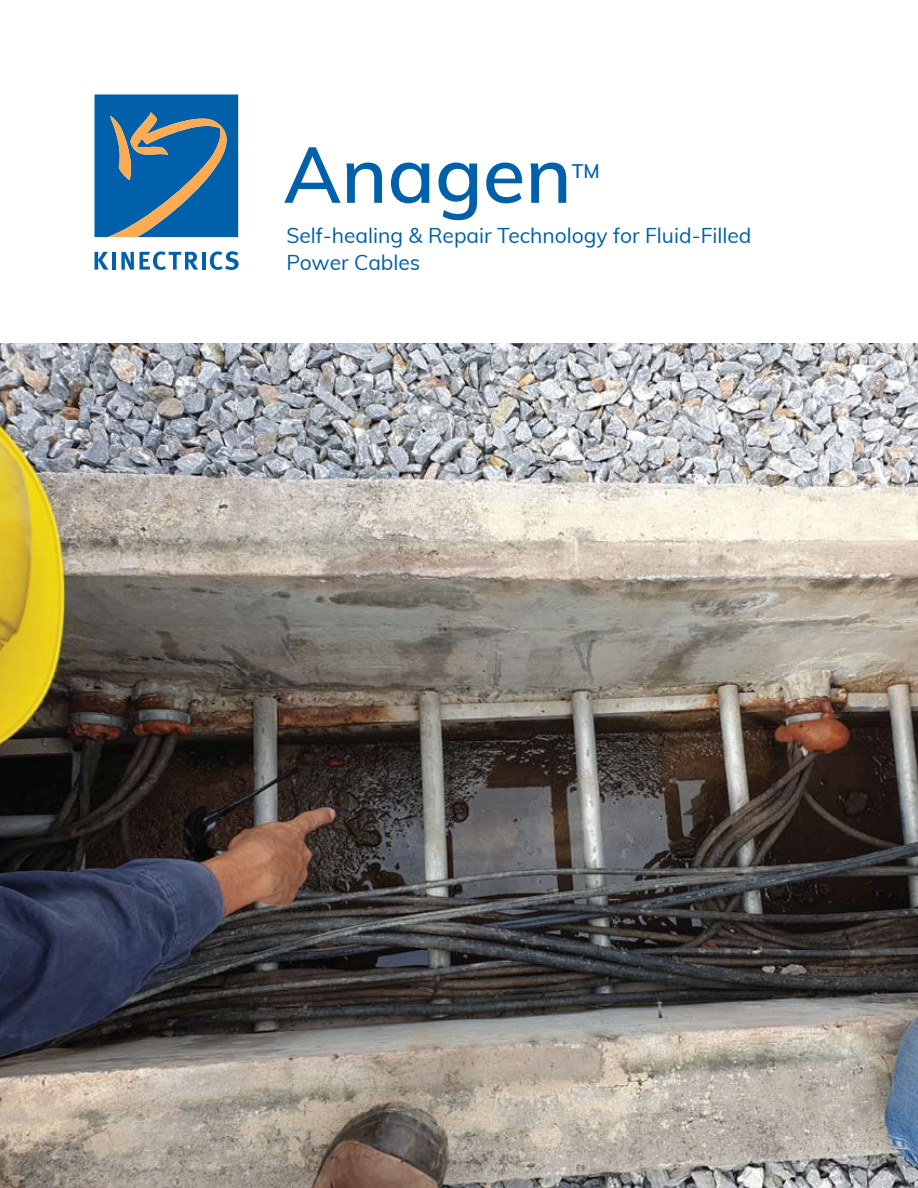
<style>
.page{position:relative;width:918px;height:1188px;background:#fff}
.page>*{position:absolute;margin:0;border:0;box-sizing:border-box;transform-origin:0 0}
.t1{font:600 78px "Muli";color:#0060a9}
.t2{font:21px/27px "Muli";color:#0060a9}
.t3{font:600 19.2px "Muli";color:#0060a9}
</style>
<div class="page">
<svg style="left:95px;top:252px;width:13px;height:18px"></svg>
<hr style="left:112px;top:252px;width:4px;height:18px;background:#0060a9">
<svg style="left:121px;top:251px;width:77px;height:19px"></svg>
<hr style="left:202px;top:252px;width:4px;height:18px;background:#0060a9">
<svg style="left:210px;top:251px;width:29px;height:19px"></svg>
<svg style="left:94px;top:94px;width:145px;height:143px;background:#30709d"></svg>
<img style="left:0;top:344px;width:918px;height:844px">
<h1 class="t1" style="left:284px;top:118px;width:290px">Anagen</h1>
<p class="t3" style="left:572px;top:157px;width:30px">TM</p>
<p class="t2" style="left:286px;top:220px;width:467px">Self-healing &amp; Repair Technology for Fluid-Filled<br>Power Cables</p>
</div>
